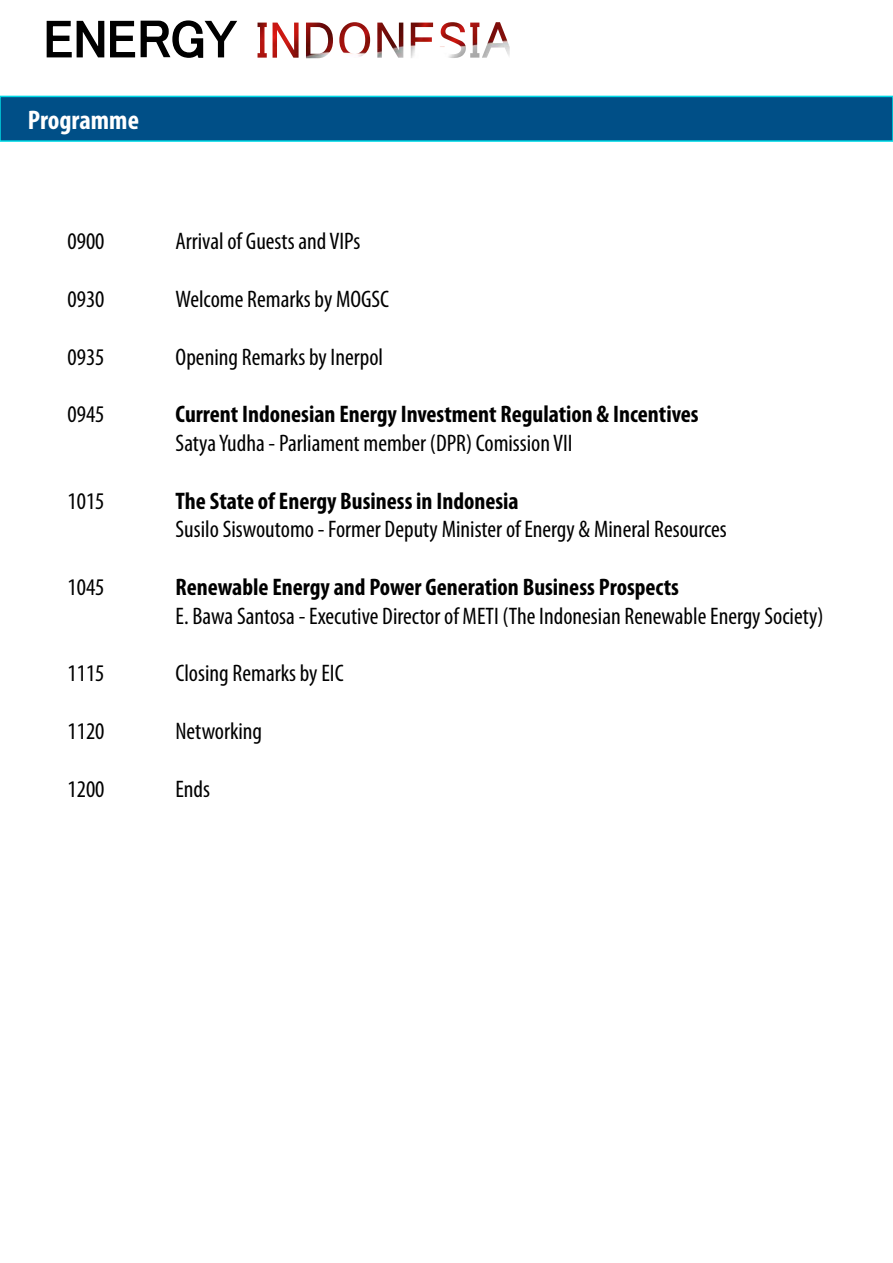
<style>
.page{position:relative;width:893px;height:1263px;background:#fff}
.page>*{position:absolute;margin:0;border:0;box-sizing:border-box;transform-origin:0 0}
.t1{font:52.5px "MS UI Gothic";color:#000}
.t2{font:700 condensed 27px "Myriad Pro";color:#fff}
.t3{font:condensed 24px "Myriad Pro";color:#000}
.t4{font:700 condensed 24px "Myriad Pro";color:#000}
</style>
<div class="page">
<svg style="left:46px;top:20px;width:191px;height:38px"></svg>
<img style="left:258px;top:22px;width:252px;height:36px">
<div style="left:0;top:96px;width:893px;height:45px;background:#004f87"></div>
<div style="left:0;top:96px;width:893px;height:46px;border:2px solid #00dae5"></div>
<h1 class="t1" style="left:44px;top:12px;width:194px">ENERGY</h1>
<p class="t2" style="left:28px;top:103px;width:113px">Programme</p>
<p class="t3" style="left:68px;top:227px;width:38px">0900</p>
<p class="t3" style="left:176px;top:227px;width:186px">Arrival of Guests and VIPs</p>
<p class="t3" style="left:68px;top:284px;width:38px">0930</p>
<p class="t3" style="left:176px;top:284px;width:215px">Welcome Remarks by MOGSC</p>
<p class="t3" style="left:68px;top:342px;width:38px">0935</p>
<p class="t3" style="left:176px;top:342px;width:209px">Opening Remarks by Inerpol</p>
<p class="t3" style="left:68px;top:400px;width:38px">0945</p>
<p class="t4" style="left:176px;top:399px;width:525px">Current Indonesian Energy Investment Regulation &amp; Incentives</p>
<p class="t3" style="left:176px;top:428px;width:399px">Satya Yudha - Parliament member (DPR) Comission VII</p>
<p class="t3" style="left:68px;top:486px;width:38px">1015</p>
<p class="t4" style="left:176px;top:485px;width:345px">The State of Energy Business in Indonesia</p>
<p class="t3" style="left:176px;top:515px;width:553px">Susilo Siswoutomo - Former Deputy Minister of Energy &amp; Mineral Resources</p>
<p class="t3" style="left:68px;top:572px;width:38px">1045</p>
<p class="t4" style="left:176px;top:572px;width:505px">Renewable Energy and Power Generation Business Prospects</p>
<p class="t3" style="left:176px;top:601px;width:649px">E. Bawa Santosa - Executive Director of METI (The Indonesian Renewable Energy Society)</p>
<p class="t3" style="left:68px;top:659px;width:38px">1115</p>
<p class="t3" style="left:176px;top:659px;width:170px">Closing Remarks by EIC</p>
<p class="t3" style="left:68px;top:716px;width:38px">1120</p>
<p class="t3" style="left:176px;top:716px;width:88px">Networking</p>
<p class="t3" style="left:68px;top:774px;width:38px">1200</p>
<p class="t3" style="left:176px;top:774px;width:36px">Ends</p>
</div>
